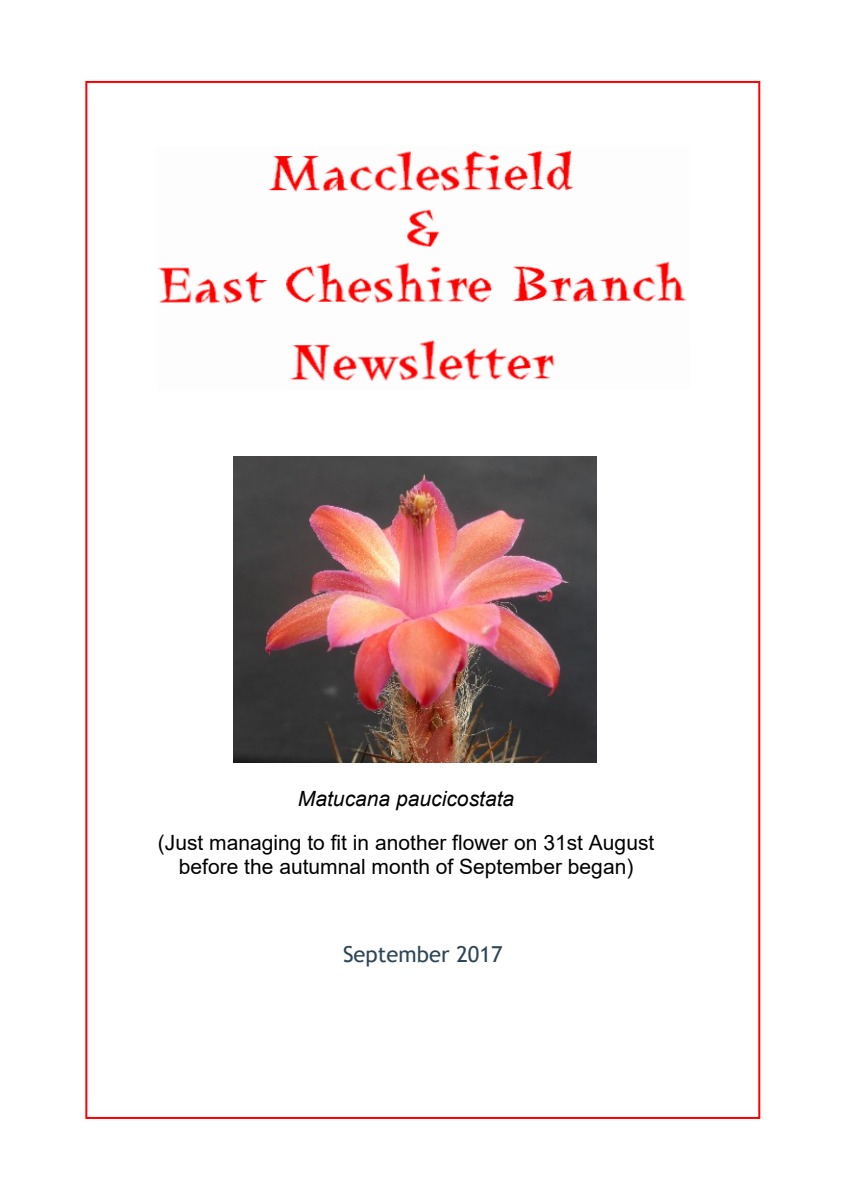
<style>
.page{position:relative;width:842px;height:1191px;background:#fff}
.page>*{position:absolute;margin:0;border:0;box-sizing:border-box;transform-origin:0 0}
.t1{font:22px "Trebuchet MS";color:#2e4556}
.t2{font:21px/24px "Arial";color:#000;text-align:center}
.t3{font:italic 21px "Arial";color:#000}
</style>
<div class="page">
<img style="left:157px;top:150px;width:530px;height:232px">
<img style="left:234px;top:456px;width:362px;height:306px">
<p class="t3" style="left:298px;top:790px;width:218px">Matucana paucicostata</p>
<p class="t2" style="left:158px;top:832px;width:498px">(Just managing to fit in another flower on 31st August before the autumnal month of September began)</p>
<p class="t1" style="left:343px;top:945px;width:161px">September 2017</p>
</div>
